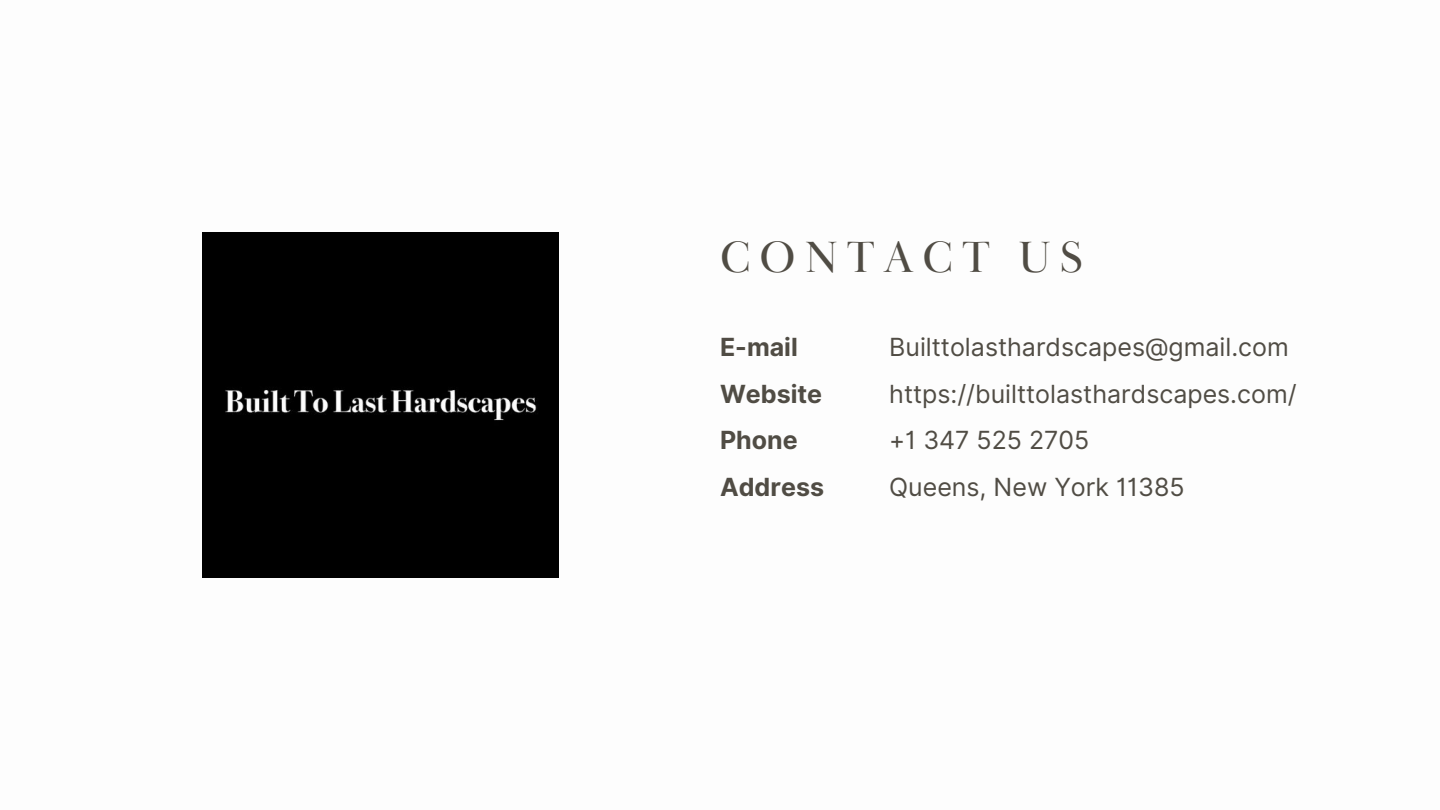
<style>
.page{position:relative;width:1440px;height:810px;background:#fff}
.page>*{position:absolute;margin:0;border:0;box-sizing:border-box;transform-origin:0 0}
.t1{font:45px "Baskerville Display PT";letter-spacing:.2em;color:#504c44}
.t2{font:25px "Inter";color:#504c44}
.t3{font:700 25px "Inter";color:#504c44}
</style>
<div class="page">
<div style="left:203px;top:233px;width:355px;height:344px;background:#000"></div>
<p class="t1" style="left:720px;top:230px;width:364px">CONTACT US</p>
<h1 class="t3" style="left:720px;top:332px;width:79px">E-mail</h1>
<h2 class="t2" style="left:889px;top:332px;width:401px">Builttolasthardscapes@gmail.com</h2>
<h2 class="t3" style="left:720px;top:379px;width:104px">Website</h2>
<h2 class="t2" style="left:889px;top:379px;width:409px">https://builttolasthardscapes.com/</h2>
<h2 class="t3" style="left:720px;top:425px;width:79px">Phone</h2>
<p class="t2" style="left:889px;top:425px;width:202px">+1 347 525 2705</p>
<p class="t3" style="left:720px;top:472px;width:106px">Address</p>
<p class="t2" style="left:889px;top:472px;width:297px">Queens, New York 11385</p>
</div>
